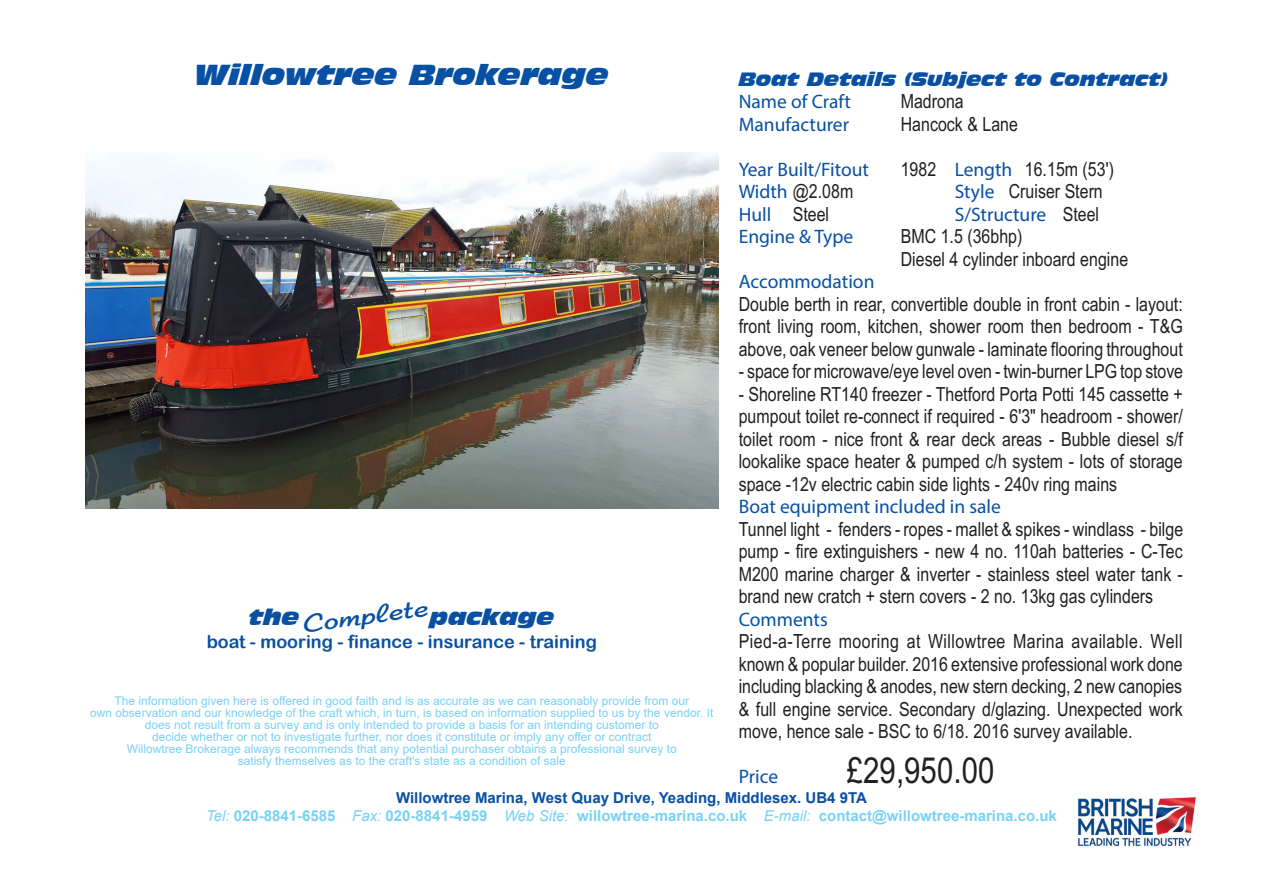
<style>
.page{position:relative;width:1263px;height:893px;background:#fff}
.page>*{position:absolute;margin:0;border:0;box-sizing:border-box;transform-origin:0 0}
.t1{font:36px "Arial Narrow";color:#231f20}
.t2{font:italic 27px "Incised 901 BT Nord";color:#0850a3}
.t3{font:27px "Elfring Elite Normal";color:#0850a3}
.t4{font:italic 21px "Incised 901 BT Nord";color:#0850a3}
.t5{font:19.5px/22.5px "Arial Narrow";color:#231f20;text-align:justify}
.t6{font:19.5px "Myriad Pro";color:#0850a3}
.t7{font:18px "Arial Rounded MT Bold";color:#0850a3}
.t8{font:italic 18px "Incised 901 BT Nord";color:#0850a3}
.t9{font:700 15px/18px "Arial";color:#79d2f6;text-align:center}
.t10{font:12px/12px "Arial";color:#79d2f6;text-align:center}
.s1{font-family:"Myriad Pro";color:#0850a3}
.s2{font-family:"Arial Narrow";color:#231f20}
.s3{color:#0850a3}
.s4{font-weight:400;font-style:italic}
</style>
<div class="page">
<img style="left:1077px;top:797px;width:119px;height:50px">
<img style="left:85px;top:153px;width:633px;height:356px">
<h2 class="t2" style="left:195px;top:59px;width:415px">Willowtree Brokerage</h2>
<h2 class="t3" style="left:301px;top:608px;width:128px;rotate:-8deg">Complete</h2>
<p class="t4" style="left:249px;top:605px;width:52px">the</p>
<p class="t4" style="left:430px;top:605px;width:126px">package</p>
<p class="t7" style="left:207px;top:631px;width:392px">boat - mooring - finance - insurance - training</p>
<p class="t10" style="left:90px;top:695px;width:625px">The information given here is offered in good faith and is as accurate as we can reasonably provide from our<br>own observation and our knowledge of the craft which, in turn, is based on information supplied to us by the vendor. It does not result from a survey and is only intended to provide a basis for an intending customer to<br>decide whether or not to investigate further, nor does it constitute or imply any offer or contract<br>Willowtree Brokerage always recommends that any potential purchaser obtains a professional survey to<br>satisfy themselves as to the craft's state as a condition of sale</p>
<p class="t8" style="left:739px;top:68px;width:431px">Boat Details (Subject to Contract)</p>
<p class="t6" style="left:739px;top:90px;width:114px">Name of Craft</p>
<p class="t5" style="left:901px;top:90px;width:65px">Madrona</p>
<p class="t6" style="left:739px;top:112px;width:112px">Manufacturer</p>
<p class="t5" style="left:901px;top:113px;width:119px">Hancock &amp; Lane</p>
<p class="t6" style="left:739px;top:157px;width:132px">Year Built/Fitout</p>
<p class="t5" style="left:901px;top:158px;width:215px">1982 <span class="s1">Length</span> 16.15m (53')</p>
<p class="t5" style="left:739px;top:180px;width:116px"><span class="s1">Width</span> @2.08m</p>
<p class="t5" style="left:955px;top:180px;width:150px"><span class="s1">Style</span> Cruiser Stern</p>
<p class="t5" style="left:739px;top:203px;width:92px"><span class="s1">Hull</span> Steel</p>
<p class="t6" style="left:955px;top:202px;width:146px">S/Structure <span class="s2">Steel</span></p>
<p class="t6" style="left:739px;top:225px;width:116px">Engine &amp; Type</p>
<p class="t5" style="left:901px;top:225px;width:123px">BMC 1.5 (36bhp)</p>
<p class="t5" style="left:901px;top:248px;width:229px">Diesel 4 cylinder inboard engine</p>
<p class="t6" style="left:739px;top:270px;width:137px">Accommodation</p>
<p class="t5" style="left:739px;top:293px;width:446px">Double berth in rear, convertible double in front cabin - layout: front living room, kitchen, shower room then bedroom - T&amp;G above, oak veneer below gunwale - laminate flooring throughout</p>
<p class="t5" style="left:739px;top:360px;width:446px">- space for microwave/eye level oven - twin-burner LPG top stove</p>
<p class="t5" style="left:739px;top:383px;width:446px">- Shoreline RT140 freezer - Thetford Porta Potti 145 cassette + pumpout toilet re-connect if required - 6'3" headroom - shower/ toilet room - nice front &amp; rear deck areas - Bubble diesel s/f lookalike space heater &amp; pumped c/h system - lots of storage space -12v electric cabin side lights - 240v ring mains</p>
<p class="t6" style="left:739px;top:495px;width:264px">Boat equipment included in sale</p>
<p class="t5" style="left:739px;top:518px;width:446px">Tunnel light - fenders - ropes - mallet &amp; spikes - windlass - bilge pump - fire extinguishers - new 4 no. 110ah batteries - C-Tec M200 marine charger &amp; inverter - stainless steel water tank - brand new cratch + stern covers - 2 no. 13kg gas cylinders</p>
<p class="t6" style="left:739px;top:607px;width:91px">Comments</p>
<p class="t5" style="left:739px;top:630px;width:446px">Pied-a-Terre mooring at Willowtree Marina available. Well known &amp; popular builder. 2016 extensive professional work done including blacking &amp; anodes, new stern decking, 2 new canopies &amp; full engine service. Secondary d/glazing. Unexpected work move, hence sale - BSC to 6/18. 2016 survey available.</p>
<p class="t6" style="left:739px;top:765px;width:41px">Price</p>
<p class="t1" style="left:847px;top:750px;width:149px">£29,950.00</p>
<p class="t9" style="left:206px;top:789px;width:852px"><span class="s3">Willowtree Marina, West Quay Drive, Yeading, Middlesex. UB4 9TA<br></span><span class="s4">Tel:</span> 020-8841-6585 <span class="s4">Fax:</span> 020-8841-4959 <span class="s4">Web Site:</span> willowtree-marina.co.uk <span class="s4">E-mail:</span> contact@willowtree-marina.co.uk</p>
</div>
